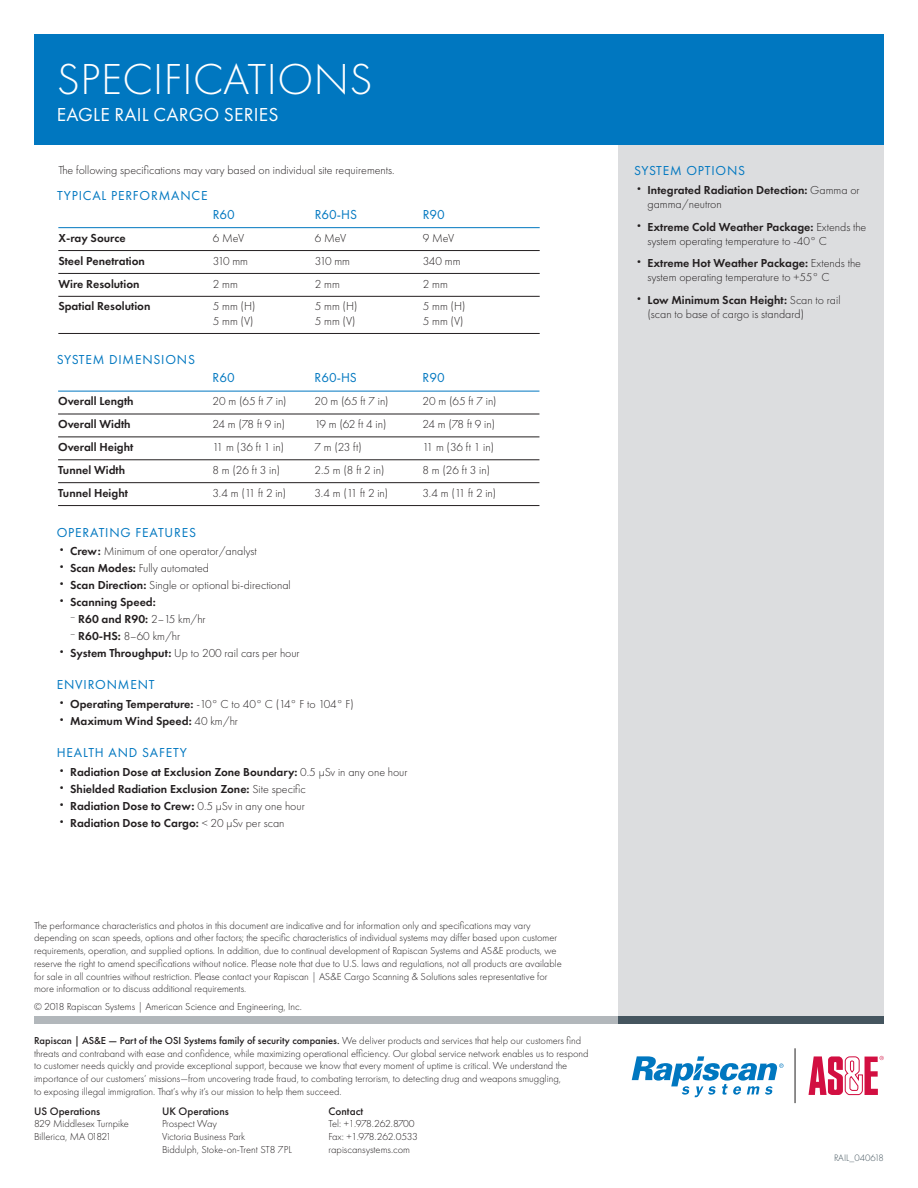
<style>
.page{position:relative;width:918px;height:1188px;background:#fff}
.page>*{position:absolute;margin:0;border:0;box-sizing:border-box;transform-origin:0 0}
.Product_Name_Main_He{font:300 45px "Futura PT";letter-spacing:.01em;color:#fff}
.Product_Name_Descrip{font:19.5px "Futura PT";letter-spacing:.01em;color:#fff}
.Specs_Subhead_Blue{font:13.5px "Futura PT";letter-spacing:.06em;color:#0077c0}
.Table_Head_Blue{font:13.5px "Futura PT";color:#0077c0}
.Legal_Copy{font:300 12px/14.2px "Futura PT";color:#231f20}
.Table_Text{font:600 12px/14.2px "Futura PT";color:#231f20}
.Table_Text-2{font:300 12px "Futura PT";color:#231f20}
.Contact_Info_Below_L{font:500 11.25px "Futura PT";color:#231f20}
.Legal_Copy-2{font:300 10.5px/12.8px "Futura PT";color:#231f20}
.Legal_Copy_Last{font:300 10.5px/12.8px "Futura PT";color:#231f20}
.Contact_Info_Below_L-2{font:300 10.5px/12.8px "Futura PT";color:#231f20}
.CODE_Bottom_Back{font:300 9.75px "Futura PT";color:#45555f}
.s1{font-weight:600}
.s2{font-weight:300}
.s3{font-weight:500}
</style>
<div class="page">
<div style="left:34px;top:1017px;width:589px;height:7px;background:#b2b7bb"></div>
<div style="left:619px;top:138px;width:265px;height:880px;background:#dcdddf"></div>
<div style="left:619px;top:1017px;width:265px;height:7px;background:#45555f"></div>
<div style="left:34px;top:34px;width:850px;height:111px;background:#0077c0"></div>
<svg style="left:632px;top:1056px;width:152px;height:41px"></svg>
<svg style="left:809px;top:1056px;width:75px;height:39px"></svg>
<hr style="left:795px;top:1048px;width:1px;height:55px;background:#211e1e">
<hr style="left:58px;top:227px;width:482px;height:1px;background:#0077c0">
<hr style="left:58px;top:250px;width:482px;height:1px;background:#231f20">
<hr style="left:58px;top:273px;width:482px;height:1px;background:#231f20">
<hr style="left:58px;top:296px;width:482px;height:1px;background:#231f20">
<hr style="left:58px;top:333px;width:482px;height:1px;background:#231f20">
<hr style="left:58px;top:391px;width:481px;height:1px;background:#0077c0">
<hr style="left:58px;top:414px;width:481px;height:1px;background:#231f20">
<hr style="left:58px;top:437px;width:481px;height:1px;background:#231f20">
<hr style="left:58px;top:460px;width:481px;height:1px;background:#231f20">
<hr style="left:58px;top:482px;width:481px;height:1px;background:#231f20">
<hr style="left:58px;top:505px;width:481px;height:1px;background:#231f20">
<p class="Product_Name_Main_He" style="left:57px;top:53px;width:317px">SPECIFICATIONS</p>
<p class="Product_Name_Descrip" style="left:57px;top:103px;width:223px">EAGLE RAIL CARGO SERIES</p>
<p class="Legal_Copy" style="left:58px;top:163px;width:338px">The following specifications may vary based on individual site requirements.</p>
<p class="Specs_Subhead_Blue" style="left:57px;top:188px;width:152px">TYPICAL PERFORMANCE</p>
<p class="Table_Head_Blue" style="left:213px;top:206px;width:24px">R60</p>
<p class="Table_Head_Blue" style="left:315px;top:206px;width:44px">R60-HS</p>
<p class="Table_Head_Blue" style="left:423px;top:206px;width:24px">R90</p>
<p class="Table_Text" style="left:58px;top:230px;width:69px">X-ray Source</p>
<p class="Table_Text-2" style="left:213px;top:231px;width:33px">6 MeV</p>
<p class="Table_Text-2" style="left:315px;top:231px;width:33px">6 MeV</p>
<p class="Table_Text-2" style="left:423px;top:231px;width:33px">9 MeV</p>
<p class="Table_Text" style="left:58px;top:253px;width:88px">Steel Penetration</p>
<p class="Table_Text-2" style="left:213px;top:254px;width:37px">310 mm</p>
<p class="Table_Text-2" style="left:315px;top:254px;width:37px">310 mm</p>
<p class="Table_Text-2" style="left:423px;top:254px;width:39px">340 mm</p>
<p class="Table_Text" style="left:58px;top:276px;width:83px">Wire Resolution</p>
<p class="Table_Text-2" style="left:213px;top:277px;width:27px">2 mm</p>
<p class="Table_Text-2" style="left:315px;top:277px;width:27px">2 mm</p>
<p class="Table_Text-2" style="left:423px;top:277px;width:27px">2 mm</p>
<p class="Table_Text" style="left:58px;top:299px;width:94px">Spatial Resolution</p>
<p class="Table_Text-2" style="left:213px;top:300px;width:44px">5 mm (H)</p>
<p class="Table_Text-2" style="left:315px;top:300px;width:44px">5 mm (H)</p>
<p class="Table_Text-2" style="left:423px;top:300px;width:44px">5 mm (H)</p>
<p class="Table_Text-2" style="left:213px;top:314px;width:42px">5 mm (V)</p>
<p class="Table_Text-2" style="left:315px;top:314px;width:42px">5 mm (V)</p>
<p class="Table_Text-2" style="left:423px;top:314px;width:42px">5 mm (V)</p>
<p class="Specs_Subhead_Blue" style="left:57px;top:351px;width:140px">SYSTEM DIMENSIONS</p>
<p class="Table_Head_Blue" style="left:213px;top:370px;width:24px">R60</p>
<p class="Table_Head_Blue" style="left:315px;top:370px;width:44px">R60-HS</p>
<p class="Table_Head_Blue" style="left:423px;top:370px;width:24px">R90</p>
<p class="Table_Text" style="left:58px;top:394px;width:77px">Overall Length</p>
<p class="Table_Text-2" style="left:213px;top:394px;width:76px">20 m (65 ft 7 in)</p>
<p class="Table_Text-2" style="left:315px;top:394px;width:76px">20 m (65 ft 7 in)</p>
<p class="Table_Text-2" style="left:423px;top:394px;width:76px">20 m (65 ft 7 in)</p>
<p class="Table_Text" style="left:58px;top:417px;width:74px">Overall Width</p>
<p class="Table_Text-2" style="left:213px;top:417px;width:74px">24 m (78 ft 9 in)</p>
<p class="Table_Text-2" style="left:315px;top:417px;width:73px">19 m (62 ft 4 in)</p>
<p class="Table_Text-2" style="left:423px;top:417px;width:74px">24 m (78 ft 9 in)</p>
<p class="Table_Text" style="left:58px;top:440px;width:77px">Overall Height</p>
<p class="Table_Text-2" style="left:213px;top:440px;width:73px">11 m (36 ft 1 in)</p>
<p class="Table_Text-2" style="left:315px;top:440px;width:49px">7 m (23 ft)</p>
<p class="Table_Text-2" style="left:423px;top:440px;width:73px">11 m (36 ft 1 in)</p>
<p class="Table_Text" style="left:58px;top:463px;width:69px">Tunnel Width</p>
<p class="Table_Text-2" style="left:213px;top:463px;width:69px">8 m (26 ft 3 in)</p>
<p class="Table_Text-2" style="left:315px;top:463px;width:71px">2.5 m (8 ft 2 in)</p>
<p class="Table_Text-2" style="left:423px;top:463px;width:69px">8 m (26 ft 3 in)</p>
<p class="Table_Text" style="left:58px;top:485px;width:71px">Tunnel Height</p>
<p class="Table_Text-2" style="left:213px;top:486px;width:75px">3.4 m (11 ft 2 in)</p>
<p class="Table_Text-2" style="left:315px;top:486px;width:75px">3.4 m (11 ft 2 in)</p>
<p class="Table_Text-2" style="left:423px;top:486px;width:75px">3.4 m (11 ft 2 in)</p>
<p class="Specs_Subhead_Blue" style="left:57px;top:524px;width:141px">OPERATING FEATURES</p>
<p class="Legal_Copy" style="left:57px;top:544px;width:202px"><sup>•</sup> <span class="s1">Crew:</span> Minimum of one operator/analyst</p>
<p class="Legal_Copy" style="left:57px;top:561px;width:154px"><sup>•</sup> <span class="s1">Scan Modes:</span> Fully automated</p>
<p class="Legal_Copy" style="left:57px;top:578px;width:236px"><sup>•</sup> <span class="s1">Scan Direction:</span> Single or optional bi-directional</p>
<p class="Table_Text" style="left:57px;top:595px;width:101px"><sup>•</sup> Scanning Speed:</p>
<p class="Table_Text" style="left:78px;top:612px;width:129px">R60 and R90: <span class="s2">2–15 km/hr</span></p>
<p class="Legal_Copy" style="left:78px;top:629px;width:103px"><span class="s1">R60-HS:</span> 8–60 km/hr</p>
<p class="Legal_Copy" style="left:57px;top:646px;width:245px"><sup>•</sup> <span class="s1">System Throughput:</span> Up to 200 rail cars per hour</p>
<p class="Specs_Subhead_Blue" style="left:57px;top:677px;width:99px">ENVIRONMENT</p>
<p class="Legal_Copy" style="left:57px;top:697px;width:299px"><sup>•</sup> <span class="s1">Operating Temperature:</span> -10° C to 40° C (14° F to 104° F)</p>
<p class="Table_Text" style="left:57px;top:714px;width:183px"><sup>•</sup> Maximum Wind Speed: <span class="s2">40 km/hr</span></p>
<p class="Specs_Subhead_Blue" style="left:57px;top:745px;width:132px">HEALTH AND SAFETY</p>
<p class="Table_Text" style="left:57px;top:765px;width:352px"><sup>•</sup> Radiation Dose at Exclusion Zone Boundary: <span class="s2">0.5 µSv in any one hour</span></p>
<p class="Table_Text" style="left:57px;top:782px;width:251px"><sup>•</sup> Shielded Radiation Exclusion Zone: <span class="s2">Site specific</span></p>
<p class="Table_Text" style="left:57px;top:798px;width:250px"><sup>•</sup> Radiation Dose to Crew: <span class="s2">0.5 µSv in any one hour</span></p>
<p class="Table_Text" style="left:57px;top:815px;width:229px"><sup>•</sup> Radiation Dose to Cargo: <span class="s2">&lt; 20 µSv per scan</span></p>
<p class="Legal_Copy-2" style="left:34px;top:919px;width:529px">The performance characteristics and photos in this document are indicative and for information only and specifications may vary depending on scan speeds, options and other factors; the specific characteristics of individual systems may differ based upon customer requirements, operation, and supplied options. In addition, due to continual development of Rapiscan Systems and AS&amp;E products, we reserve the right to amend specifications without notice. Please note that due to U.S. laws and regulations, not all products are available for sale in all countries without restriction. Please contact your Rapiscan | AS&amp;E Cargo Scanning &amp; Solutions sales representative for more information or to discuss additional requirements.</p>
<p class="Legal_Copy-2" style="left:34px;top:1000px;width:269px">© 2018 Rapiscan Systems | American Science and Engineering, Inc.</p>
<p class="Legal_Copy_Last" style="left:34px;top:1034px;width:556px"><span class="s3">Rapiscan | AS&amp;E — Part of the OSI Systems family of security companies.</span> We deliver products and services that help our customers find threats and contraband with ease and confidence, while maximizing operational efficiency. Our global service network enables us to respond to customer needs quickly and provide exceptional support, because we know that every moment of uptime is critical. We understand the importance of our customers’ missions—from uncovering trade fraud, to combating terrorism, to detecting drug and weapons smuggling,<br>to exposing illegal immigration. That’s why it’s our mission to help them succeed.</p>
<p class="Contact_Info_Below_L" style="left:34px;top:1104px;width:68px">US Operations</p>
<p class="Contact_Info_Below_L-2" style="left:34px;top:1118px;width:97px">829 Middlesex Turnpike<br>Billerica, MA 01821</p>
<p class="Contact_Info_Below_L" style="left:162px;top:1104px;width:68px">UK Operations</p>
<p class="Contact_Info_Below_L-2" style="left:162px;top:1118px;width:131px">Prospect Way<br>Victoria Business Park<br>Biddulph, Stoke-on-Trent ST8 7PL</p>
<p class="Contact_Info_Below_L" style="left:329px;top:1104px;width:36px">Contact</p>
<p class="Contact_Info_Below_L-2" style="left:329px;top:1118px;width:91px">Tel: +1.978.262.8700<br>Fax: +1.978.262.0533 rapiscansystems.com</p>
<p class="Specs_Subhead_Blue" style="left:634px;top:163px;width:113px">SYSTEM OPTIONS</p>
<p class="Table_Text" style="left:648px;top:183px;width:214px;text-indent:-14px"><sup>•</sup> Integrated Radiation Detection: <span class="s2">Gamma or gamma/neutron</span></p>
<p class="Legal_Copy" style="left:648px;top:219px;width:220px;text-indent:-14px"><sup>•</sup> <span class="s1">Extreme Cold Weather Package:</span> Extends the system operating temperature to -40° C</p>
<p class="Legal_Copy" style="left:648px;top:256px;width:215px;text-indent:-14px"><sup>•</sup> <span class="s1">Extreme Hot Weather Package:</span> Extends the system operating temperature to +55° C</p>
<p class="Legal_Copy" style="left:648px;top:293px;width:195px;text-indent:-14px"><sup>•</sup> <span class="s1">Low Minimum Scan Height:</span> Scan to rail (scan to base of cargo is standard)</p>
<p class="CODE_Bottom_Back" style="left:834px;top:1153px;width:51px">RAIL_040618</p>
</div>
